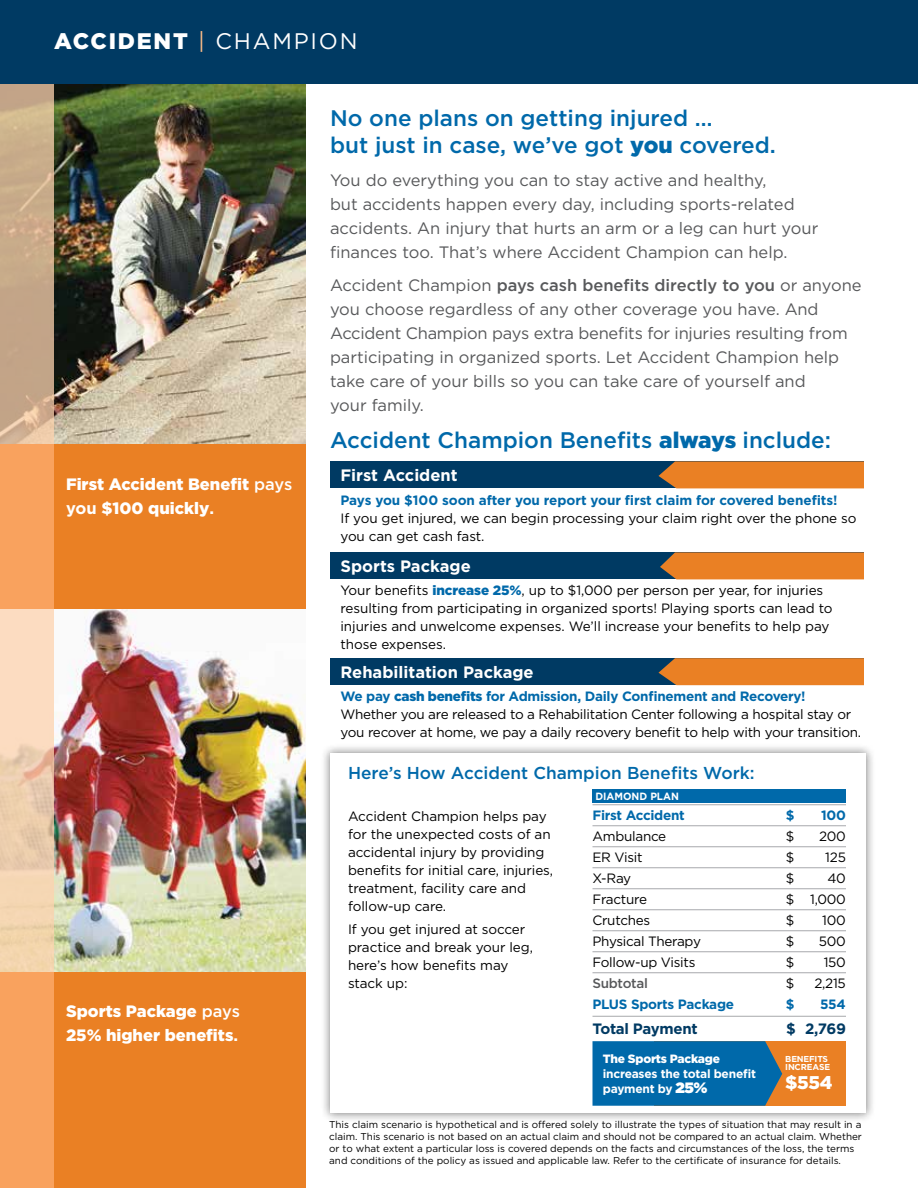
<style>
.page{position:relative;width:918px;height:1188px;background:#fff}
.page>*{position:absolute;margin:0;border:0;box-sizing:border-box;transform-origin:0 0}
.t1{font:500 22.5px/27px "Gotham";color:#0069aa}
.t2{font:900 22.5px "Gotham";letter-spacing:.08em;color:#fff}
.t3{font:900 18.45px "Gotham";color:#fff}
.t4{font:500 17.25px "Gotham";color:#0069aa}
.t5{font:16.5px/24px "Gotham";color:#58595b}
.t6{font:900 16.5px/24px "Gotham";color:#fff}
.t7{font:700 16.5px "Gotham";color:#fff}
.t8{font:700 15px "Gotham";letter-spacing:-.02em;color:#003a63}
.t9{font:13.5px/18px "Gotham";letter-spacing:-.005em;color:#000}
.t10{font:700 13.5px "Gotham";letter-spacing:-.02em;color:#0069aa}
.t11{font:500 13.5px "Gotham";letter-spacing:-.02em;color:#58595b}
.t12{font:700 12px/15px "Gotham";letter-spacing:-.02em;color:#fff}
.t13{font:900 12px "Gotham";letter-spacing:-.02em;color:#fff}
.t14{font:700 10.5px "Gotham";color:#fff;scale:.95 1}
.t15{font:9.9px/12px "Gotham";color:#000}
.t16{font:700 8.55px/8.6px "Gotham";letter-spacing:-.02em;color:#fff}
.s1{font-weight:400;color:#fcbc88}
.s2{font-weight:400}
.s3{font-weight:500}
.s4{font-weight:700}
.s5{font-weight:900}
.s6{font-weight:900;color:#0069aa}
.s7{font-weight:700;color:#0069aa}
.s8{font-weight:900;font-size:15px}
</style>
<div class="page">
<img style="left:54px;top:609px;width:252px;height:363px">
<svg style="left:0;top:609px;width:54px;height:363px;background:#f3d4b4"></svg>
<div style="left:0;top:444px;width:306px;height:165px;background:#ea8024"></div>
<div style="left:0;top:972px;width:306px;height:216px;background:#ea8024"></div>
<div style="left:0;top:444px;width:54px;height:165px;background:#f9a25e"></div>
<div style="left:0;top:972px;width:54px;height:216px;background:#f9a25e"></div>
<img style="left:54px;top:84px;width:252px;height:360px">
<div style="left:0;top:0;width:918px;height:84px;background:#003a63"></div>
<svg style="left:0;top:84px;width:54px;height:360px;background:#c9ab8b"></svg>
<div style="left:320px;top:743px;width:555px;height:380px;background:#000;opacity:.5"></div>
<div style="left:330px;top:753px;width:536px;height:360px;background:#fff"></div>
<hr style="left:592px;top:805px;width:254px;height:1px;background:#a7a9ac">
<hr style="left:592px;top:826px;width:254px;height:1px;background:#a7a9ac">
<hr style="left:592px;top:847px;width:254px;height:1px;background:#a7a9ac">
<hr style="left:592px;top:868px;width:254px;height:1px;background:#a7a9ac">
<hr style="left:592px;top:889px;width:254px;height:1px;background:#a7a9ac">
<hr style="left:592px;top:910px;width:254px;height:1px;background:#a7a9ac">
<hr style="left:592px;top:931px;width:254px;height:1px;background:#a7a9ac">
<hr style="left:592px;top:952px;width:254px;height:1px;background:#a7a9ac">
<hr style="left:592px;top:973px;width:254px;height:1px;background:#a7a9ac">
<hr style="left:592px;top:1016px;width:254px;height:1px;background:#a7a9ac">
<div style="left:654px;top:1041px;width:192px;height:65px;background:#ea8024"></div>
<svg style="left:592px;top:1041px;width:190px;height:65px;background:#0c6aa3"></svg>
<div style="left:592px;top:790px;width:254px;height:13px;background:#0069aa"></div>
<div style="left:330px;top:461px;width:534px;height:27px;background:#003a63"></div>
<svg style="left:659px;top:461px;width:205px;height:27px;background:#dd7c27"></svg>
<div style="left:330px;top:552px;width:534px;height:27px;background:#003a63"></div>
<svg style="left:660px;top:552px;width:204px;height:27px;background:#dd7c27"></svg>
<div style="left:330px;top:658px;width:534px;height:27px;background:#003a63"></div>
<svg style="left:659px;top:658px;width:205px;height:27px;background:#df7c26"></svg>
<h1 class="t2" style="left:54px;top:26px;width:305px">ACCIDENT <span class="s1">|</span> <span class="s2">CHAMPION</span></h1>
<p class="t6" style="left:66px;top:472px;width:228px">First Accident Benefit <span class="s3">pays </span><span class="s4">you</span> $100 quickly<span class="s4">.</span></p>
<p class="t6" style="left:66px;top:999px;width:176px">Sports Package <span class="s3">pays<br></span>25% higher benefits<span class="s4">.</span></p>
<h1 class="t1" style="left:330px;top:104px;width:448px">No one plans on getting injured …<br>but just in case, we’ve got <span class="s5">you</span> covered.</h1>
<p class="t5" style="left:330px;top:168px;width:490px">You do everything you can to stay active and healthy,<br>but accidents happen every day, including sports-related accidents. An injury that hurts an arm or a leg can hurt your finances too. That’s where Accident Champion can help.</p>
<p class="t5" style="left:330px;top:273px;width:533px">Accident Champion <span class="s3">pays cash benefits directly to you</span> or anyone you choose regardless of any other coverage you have. And Accident Champion pays extra benefits for injuries resulting from participating in organized sports. Let Accident Champion help take care of your bills so you can take care of yourself and<br>your family.</p>
<h1 class="t1" style="left:330px;top:427px;width:503px">Accident Champion Benefits <span class="s5">always</span> include:</h1>
<p class="t7" style="left:340px;top:464px;width:119px">First Accident</p>
<p class="t10" style="left:340px;top:492px;width:498px">Pays you $100 soon after you report your first claim for covered benefits!</p>
<p class="t9" style="left:340px;top:509px;width:518px">If you get injured, we can begin processing your claim right over the phone so you can get cash fast.</p>
<p class="t7" style="left:340px;top:555px;width:132px">Sports Package</p>
<p class="t9" style="left:340px;top:581px;width:494px">Your benefits <span class="s6">increase 25%</span>, up to $1,000 per person per year, for injuries resulting from participating in organized sports! Playing sports can lead to injuries and unwelcome expenses. We’ll increase your benefits to help pay those expenses.</p>
<p class="t7" style="left:340px;top:661px;width:195px">Rehabilitation Package</p>
<p class="t9" style="left:340px;top:687px;width:522px"><span class="s7">We pay</span> <span class="s6">cash benefits</span> <span class="s7">for Admission, Daily Confinement and Recovery!<br></span>Whether you are released to a Rehabilitation Center following a hospital stay or you recover at home, we pay a daily recovery benefit to help with your transition.</p>
<p class="t4" style="left:348px;top:761px;width:408px">Here’s How Accident Champion Benefits Work:</p>
<p class="t14" style="left:595px;top:789px;width:89px">DIAMOND PLAN</p>
<p class="t9" style="left:348px;top:807px;width:207px">Accident Champion helps pay for the unexpected costs of an accidental injury by providing benefits for initial care, injuries, treatment, facility care and follow-up care.</p>
<p class="t9" style="left:348px;top:920px;width:187px">If you get injured at soccer practice and break your leg, here’s how benefits may stack up:</p>
<p class="t10" style="left:592px;top:806px;width:94px">First Accident</p>
<p class="t10" style="left:786px;top:806px;width:10px">$</p>
<p class="t10" style="left:821px;top:806px;width:26px">100</p>
<p class="t9" style="left:592px;top:827px;width:75px">Ambulance</p>
<p class="t9" style="left:786px;top:827px;width:10px">$</p>
<p class="t9" style="left:819px;top:827px;width:28px">200</p>
<p class="t9" style="left:592px;top:848px;width:52px">ER Visit</p>
<p class="t9" style="left:786px;top:848px;width:10px">$</p>
<p class="t9" style="left:825px;top:848px;width:22px">125</p>
<p class="t9" style="left:592px;top:869px;width:40px">X-Ray</p>
<p class="t9" style="left:786px;top:869px;width:10px">$</p>
<p class="t9" style="left:828px;top:869px;width:20px">40</p>
<p class="t9" style="left:592px;top:890px;width:56px">Fracture</p>
<p class="t9" style="left:786px;top:890px;width:61px">$ 1,000</p>
<p class="t9" style="left:592px;top:911px;width:59px">Crutches</p>
<p class="t9" style="left:786px;top:911px;width:10px">$</p>
<p class="t9" style="left:822px;top:911px;width:25px">100</p>
<p class="t9" style="left:592px;top:932px;width:110px">Physical Therapy</p>
<p class="t9" style="left:786px;top:932px;width:10px">$</p>
<p class="t9" style="left:819px;top:932px;width:29px">500</p>
<p class="t9" style="left:592px;top:953px;width:104px">Follow-up Visits</p>
<p class="t9" style="left:786px;top:953px;width:10px">$</p>
<p class="t9" style="left:824px;top:953px;width:24px">150</p>
<p class="t11" style="left:592px;top:974px;width:57px">Subtotal</p>
<p class="t9" style="left:786px;top:974px;width:10px">$</p>
<p class="t9" style="left:814px;top:974px;width:33px">2,215</p>
<p class="t10" style="left:592px;top:995px;width:143px">PLUS Sports Package</p>
<p class="t10" style="left:786px;top:995px;width:10px">$</p>
<p class="t10" style="left:820px;top:995px;width:27px">554</p>
<p class="t8" style="left:592px;top:1019px;width:107px">Total Payment</p>
<p class="t8" style="left:786px;top:1019px;width:61px">$ 2,769</p>
<p class="t16" style="left:785px;top:1054px;width:46px">BENEFITS<br>INCREASE</p>
<h2 class="t3" style="left:785px;top:1070px;width:49px">$554</h2>
<p class="t13" style="left:603px;top:1051px;width:119px">The Sports Package</p>
<p class="t12" style="left:603px;top:1066px;width:155px">increases the total benefit payment by <span class="s8">25%</span></p>
<p class="t15" style="left:329px;top:1119px;width:534px">This claim scenario is hypothetical and is offered solely to illustrate the types of situation that may result in a claim. This scenario is not based on an actual claim and should not be compared to an actual claim. Whether or to what extent a particular loss is covered depends on the facts and circumstances of the loss, the terms and conditions of the policy as issued and applicable law. Refer to the certificate of insurance for details.</p>
</div>
